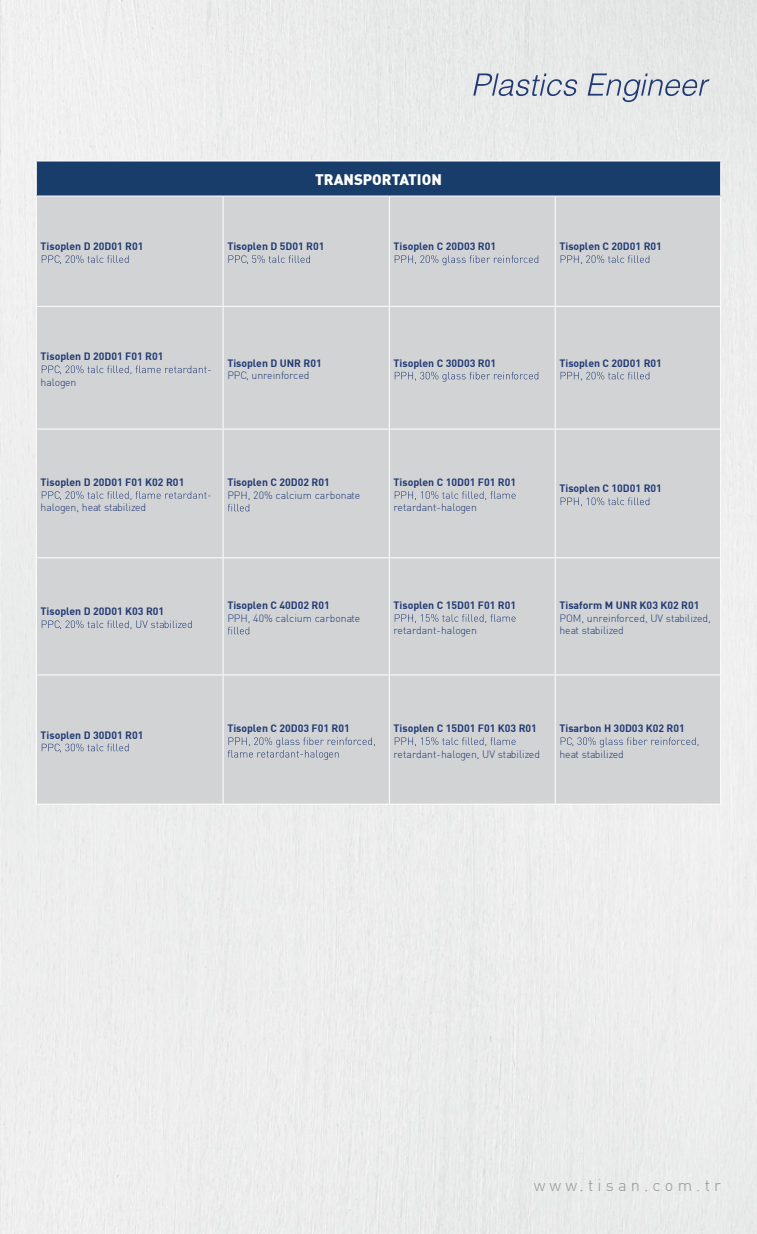
<style>
.page{position:relative;width:757px;height:1234px;background:#fff}
.page>*{position:absolute;margin:0;border:0;box-sizing:border-box;transform-origin:0 0}
.t1{font:300 16.5px "DI Nbek";letter-spacing:.25em;color:#939598}
.t2{font:900 15px "DI Nbek";color:#fff}
.t3{font:700 10.5px "DI Nbek";color:#233b75}
.t4{font:300 10.5px/12.6px "DI Nbek";color:#233b75}
</style>
<div class="page">
<div style="left:1px;top:0;width:756px;height:1233px;background:#eceded"></div>
<img style="left:0;top:0;width:1px;height:1233px">
<svg style="left:473px;top:73px;width:104px;height:23px;background:#bac0cd"></svg>
<svg style="left:588px;top:73px;width:121px;height:29px;background:#c2c8d2"></svg>
<div style="left:36px;top:161px;width:685px;height:35px;background:#193d6a"></div>
<div style="left:37px;top:197px;width:683px;height:606px;background:#d1d3d4"></div>
<hr style="left:720px;top:161px;width:1px;height:35px;background:#fff">
<hr style="left:36px;top:196px;width:1px;height:110px;background:#fff">
<hr style="left:223px;top:196px;width:1px;height:110px;background:#fff">
<hr style="left:389px;top:196px;width:1px;height:110px;background:#fff">
<hr style="left:555px;top:196px;width:1px;height:110px;background:#fff">
<hr style="left:720px;top:196px;width:1px;height:110px;background:#fff">
<hr style="left:36px;top:306px;width:187px;height:1px;background:#fff">
<hr style="left:36px;top:307px;width:1px;height:121px;background:#fff">
<hr style="left:223px;top:306px;width:166px;height:1px;background:#fff">
<hr style="left:223px;top:307px;width:1px;height:121px;background:#fff">
<hr style="left:389px;top:306px;width:166px;height:1px;background:#fff">
<hr style="left:389px;top:307px;width:1px;height:121px;background:#fff">
<hr style="left:555px;top:306px;width:166px;height:1px;background:#fff">
<hr style="left:555px;top:307px;width:1px;height:121px;background:#fff">
<hr style="left:720px;top:307px;width:1px;height:121px;background:#fff">
<hr style="left:36px;top:428px;width:187px;height:1px;background:#fff">
<hr style="left:36px;top:429px;width:1px;height:128px;background:#fff">
<hr style="left:223px;top:428px;width:166px;height:1px;background:#fff">
<hr style="left:223px;top:429px;width:1px;height:128px;background:#fff">
<hr style="left:389px;top:428px;width:166px;height:1px;background:#fff">
<hr style="left:389px;top:429px;width:1px;height:128px;background:#fff">
<hr style="left:555px;top:428px;width:166px;height:1px;background:#fff">
<hr style="left:555px;top:429px;width:1px;height:128px;background:#fff">
<hr style="left:720px;top:429px;width:1px;height:128px;background:#fff">
<hr style="left:36px;top:557px;width:187px;height:1px;background:#fff">
<hr style="left:36px;top:558px;width:1px;height:116px;background:#fff">
<hr style="left:223px;top:557px;width:166px;height:1px;background:#fff">
<hr style="left:223px;top:558px;width:1px;height:116px;background:#fff">
<hr style="left:389px;top:557px;width:166px;height:1px;background:#fff">
<hr style="left:389px;top:558px;width:1px;height:116px;background:#fff">
<hr style="left:555px;top:557px;width:166px;height:1px;background:#fff">
<hr style="left:555px;top:558px;width:1px;height:116px;background:#fff">
<hr style="left:720px;top:558px;width:1px;height:116px;background:#fff">
<hr style="left:36px;top:674px;width:187px;height:1px;background:#fff">
<hr style="left:36px;top:675px;width:1px;height:128px;background:#fff">
<hr style="left:223px;top:674px;width:166px;height:1px;background:#fff">
<hr style="left:223px;top:675px;width:1px;height:128px;background:#fff">
<hr style="left:389px;top:674px;width:166px;height:1px;background:#fff">
<hr style="left:389px;top:675px;width:1px;height:128px;background:#fff">
<hr style="left:555px;top:674px;width:166px;height:1px;background:#fff">
<hr style="left:555px;top:675px;width:1px;height:128px;background:#fff">
<hr style="left:720px;top:675px;width:1px;height:128px;background:#fff">
<hr style="left:36px;top:803px;width:187px;height:1px;background:#fff">
<hr style="left:223px;top:803px;width:166px;height:1px;background:#fff">
<hr style="left:389px;top:803px;width:166px;height:1px;background:#fff">
<hr style="left:555px;top:803px;width:166px;height:1px;background:#fff">
<hr style="left:36px;top:161px;width:187px;height:1px;background:#fff">
<hr style="left:36px;top:161px;width:1px;height:35px;background:#fff">
<hr style="left:223px;top:161px;width:166px;height:1px;background:#fff">
<hr style="left:389px;top:161px;width:166px;height:1px;background:#fff">
<hr style="left:555px;top:161px;width:166px;height:1px;background:#fff">
<hr style="left:36px;top:196px;width:187px;height:1px;background:#fff">
<hr style="left:223px;top:196px;width:166px;height:1px;background:#fff">
<hr style="left:389px;top:196px;width:166px;height:1px;background:#fff">
<hr style="left:555px;top:196px;width:166px;height:1px;background:#fff">
<svg style="left:42px;top:255px;width:87px;height:9px"></svg>
<svg style="left:228px;top:255px;width:82px;height:9px"></svg>
<svg style="left:395px;top:255px;width:143px;height:10px"></svg>
<svg style="left:561px;top:255px;width:88px;height:9px"></svg>
<svg style="left:42px;top:365px;width:169px;height:9px;background:#b8bdc6"></svg>
<svg style="left:395px;top:372px;width:143px;height:10px"></svg>
<svg style="left:561px;top:372px;width:88px;height:8px"></svg>
<svg style="left:42px;top:491px;width:169px;height:9px;background:#b8bdc6"></svg>
<svg style="left:228px;top:503px;width:21px;height:8px"></svg>
<svg style="left:395px;top:491px;width:120px;height:9px"></svg>
<svg style="left:561px;top:497px;width:88px;height:9px"></svg>
<svg style="left:42px;top:620px;width:150px;height:9px"></svg>
<svg style="left:228px;top:626px;width:21px;height:8px"></svg>
<svg style="left:395px;top:614px;width:120px;height:9px"></svg>
<svg style="left:42px;top:743px;width:87px;height:9px"></svg>
<svg style="left:228px;top:737px;width:147px;height:22px;background:#bfc3ca"></svg>
<svg style="left:395px;top:737px;width:120px;height:9px"></svg>
<svg style="left:561px;top:737px;width:137px;height:10px"></svg>
<h2 class="t2" style="left:315px;top:169px;width:128px">TRANSPORTATION</h2>
<p class="t3" style="left:41px;top:239px;width:104px">Tisoplen D 20D01 R01</p>
<p class="t3" style="left:227px;top:239px;width:99px">Tisoplen D 5D01 R01</p>
<p class="t3" style="left:394px;top:239px;width:104px">Tisoplen C 20D03 R01</p>
<p class="t3" style="left:559px;top:239px;width:104px">Tisoplen C 20D01 R01</p>
<p class="t3" style="left:41px;top:350px;width:124px">Tisoplen D 20D01 F01 R01</p>
<p class="t4" style="left:41px;top:375px;width:37px">halogen</p>
<p class="t3" style="left:41px;top:475px;width:145px">Tisoplen D 20D01 F01 K02 R01</p>
<p class="t4" style="left:41px;top:501px;width:107px">halogen, heat stabilized</p>
<p class="t3" style="left:41px;top:604px;width:125px">Tisoplen D 20D01 K03 R01</p>
<p class="t3" style="left:41px;top:727px;width:104px">Tisoplen D 30D01 R01</p>
<p class="t3" style="left:227px;top:356px;width:96px">Tisoplen D UNR R01</p>
<p class="t4" style="left:227px;top:369px;width:84px">PPC, unreinforced</p>
<p class="t3" style="left:394px;top:356px;width:104px">Tisoplen C 30D03 R01</p>
<p class="t3" style="left:559px;top:356px;width:104px">Tisoplen C 20D01 R01</p>
<p class="t3" style="left:227px;top:475px;width:104px">Tisoplen C 20D02 R01</p>
<p class="t4" style="left:227px;top:488px;width:135px">PPH, 20% calcium carbonate</p>
<p class="t3" style="left:394px;top:475px;width:124px">Tisoplen C 10D01 F01 R01</p>
<p class="t4" style="left:394px;top:501px;width:85px">retardant-halogen</p>
<p class="t3" style="left:227px;top:598px;width:104px">Tisoplen C 40D02 R01</p>
<p class="t4" style="left:227px;top:611px;width:135px">PPH, 40% calcium carbonate</p>
<p class="t3" style="left:394px;top:598px;width:124px">Tisoplen C 15D01 F01 R01</p>
<p class="t4" style="left:394px;top:624px;width:85px">retardant-halogen</p>
<p class="t3" style="left:559px;top:481px;width:104px">Tisoplen C 10D01 R01</p>
<p class="t3" style="left:559px;top:598px;width:142px">Tisaform M UNR K03 K02 R01</p>
<p class="t4" style="left:559px;top:611px;width:153px">POM, unreinforced, UV stabilized, heat stabilized</p>
<p class="t3" style="left:227px;top:721px;width:124px">Tisoplen C 20D03 F01 R01</p>
<p class="t3" style="left:394px;top:721px;width:145px">Tisoplen C 15D01 F01 K03 R01</p>
<p class="t4" style="left:394px;top:747px;width:148px">retardant-halogen, UV stabilized</p>
<p class="t3" style="left:559px;top:721px;width:127px">Tisarbon H 30D03 K02 R01</p>
<p class="t4" style="left:559px;top:747px;width:66px">heat stabilized</p>
<h1 class="t1" style="left:534px;top:1174px;width:189px">www.tisan.com.tr</h1>
</div>
